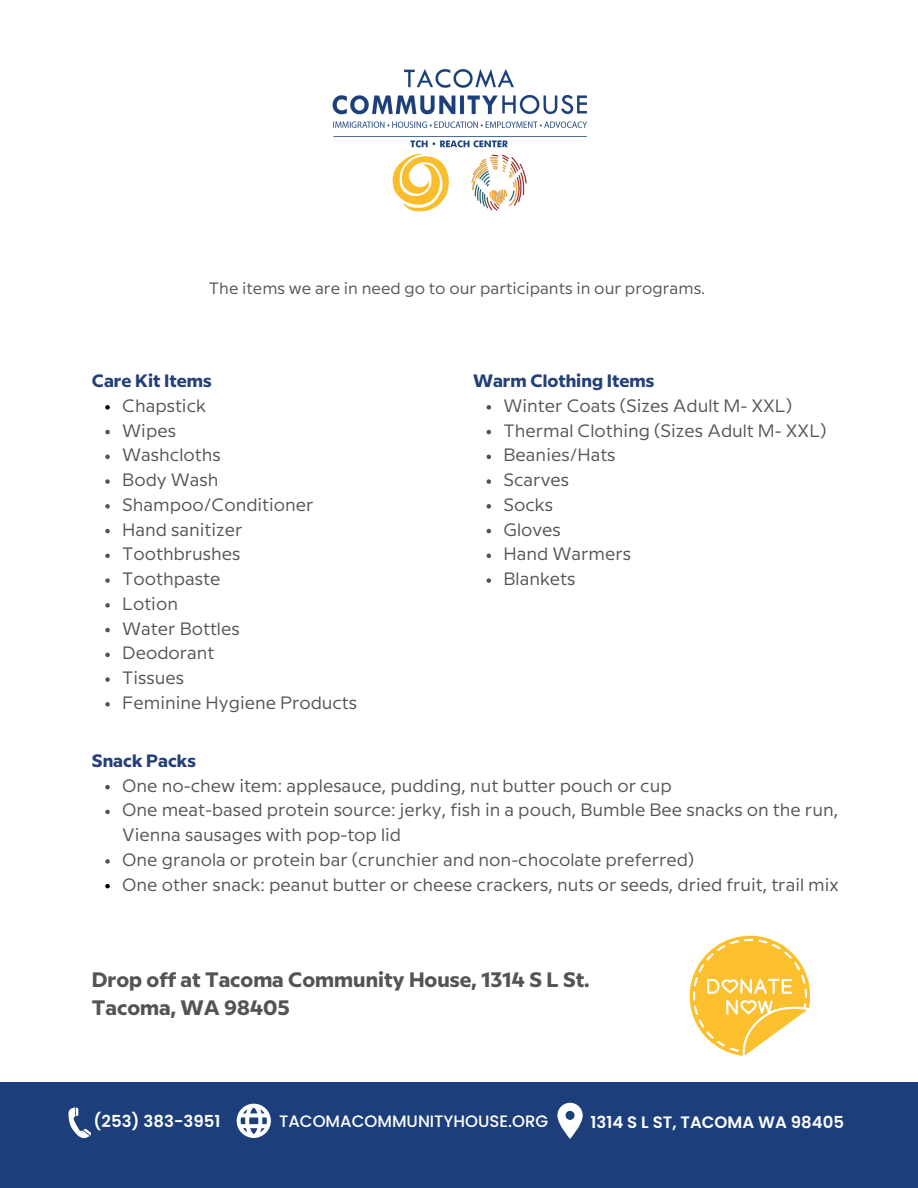
<style>
.page{position:relative;width:918px;height:1188px;background:#fff}
.page>*{position:absolute;margin:0;border:0;box-sizing:border-box;transform-origin:0 0}
.t1{font:700 20.85px/28.2px "Milliard";color:#555453}
.t2{font:17.85px/24.8px "Milliard";color:#555453}
.t3{font:700 17.85px "Milliard";color:#244077}
.t4{font:600 16.5px "Poppins";color:#fff}
.t5{font:500 16.5px "Poppins";color:#fff}
.t6{font:16.35px "Milliard";color:#555453}
</style>
<div class="page">
<svg style="left:690px;top:936px;width:120px;height:120px"></svg>
<img style="left:332px;top:69px;width:255px;height:143px">
<svg style="left:105px;top:405px;width:5px;height:5px"></svg>
<svg style="left:105px;top:430px;width:5px;height:4px"></svg>
<svg style="left:105px;top:455px;width:5px;height:4px"></svg>
<svg style="left:105px;top:479px;width:5px;height:5px"></svg>
<svg style="left:105px;top:504px;width:5px;height:5px"></svg>
<svg style="left:105px;top:529px;width:5px;height:4px"></svg>
<svg style="left:105px;top:554px;width:5px;height:4px"></svg>
<svg style="left:105px;top:578px;width:5px;height:5px"></svg>
<svg style="left:105px;top:603px;width:5px;height:5px"></svg>
<svg style="left:105px;top:628px;width:5px;height:4px"></svg>
<svg style="left:105px;top:653px;width:5px;height:4px"></svg>
<svg style="left:105px;top:677px;width:5px;height:5px"></svg>
<svg style="left:105px;top:702px;width:5px;height:5px"></svg>
<svg style="left:487px;top:405px;width:4px;height:5px"></svg>
<svg style="left:487px;top:430px;width:4px;height:4px"></svg>
<svg style="left:487px;top:455px;width:4px;height:4px"></svg>
<svg style="left:487px;top:479px;width:4px;height:5px"></svg>
<svg style="left:487px;top:504px;width:4px;height:5px"></svg>
<svg style="left:487px;top:529px;width:4px;height:4px"></svg>
<svg style="left:487px;top:554px;width:4px;height:4px"></svg>
<svg style="left:487px;top:578px;width:4px;height:5px"></svg>
<div style="left:0;top:1082px;width:918px;height:106px;background:#1c3e7a"></div>
<svg style="left:68px;top:1107px;width:23px;height:32px"></svg>
<svg style="left:237px;top:1104px;width:33px;height:33px"></svg>
<svg style="left:557px;top:1103px;width:25px;height:36px"></svg>
<svg style="left:105px;top:785px;width:5px;height:4px"></svg>
<svg style="left:105px;top:810px;width:5px;height:4px"></svg>
<svg style="left:105px;top:859px;width:5px;height:5px"></svg>
<svg style="left:105px;top:884px;width:5px;height:4px"></svg>
<p class="t6" style="left:209px;top:277px;width:498px">The items we are in need go to our participants in our programs.</p>
<p class="t3" style="left:92px;top:367px;width:121px">Care Kit Items</p>
<p class="t2" style="left:122px;top:392px;width:236px">Chapstick<br>Wipes<br>Washcloths<br>Body Wash<br>Shampoo/Conditioner<br>Hand sanitizer<br>Toothbrushes<br>Toothpaste<br>Lotion<br>Water Bottles<br>Deodorant<br>Tissues<br>Feminine Hygiene Products</p>
<p class="t3" style="left:92px;top:747px;width:106px">Snack Packs</p>
<p class="t3" style="left:473px;top:367px;width:183px">Warm Clothing Items</p>
<p class="t2" style="left:503px;top:392px;width:325px">Winter Coats (Sizes Adult M- XXL)<br>Thermal Clothing (Sizes Adult M- XXL)<br>Beanies/Hats<br>Scarves<br>Socks<br>Gloves<br>Hand Warmers<br>Blankets</p>
<p class="t2" style="left:122px;top:772px;width:718px">One no-chew item: applesauce, pudding, nut butter pouch or cup<br>One meat-based protein source: jerky, fish in a pouch, Bumble Bee snacks on the run, Vienna sausages with pop-top lid<br>One granola or protein bar (crunchier and non-chocolate preferred)<br>One other snack: peanut butter or cheese crackers, nuts or seeds, dried fruit, trail mix</p>
<p class="t1" style="left:92px;top:964px;width:499px">Drop off at Tacoma Community House, 1314 S L St.<br>Tacoma, WA 98405</p>
<p class="t4" style="left:94px;top:1112px;width:128px">(253) 383-3951</p>
<p class="t5" style="left:279px;top:1112px;width:271px">TACOMACOMMUNITYHOUSE.ORG</p>
<p class="t4" style="left:591px;top:1112px;width:255px">1314 S L ST, TACOMA WA 98405</p>
</div>
